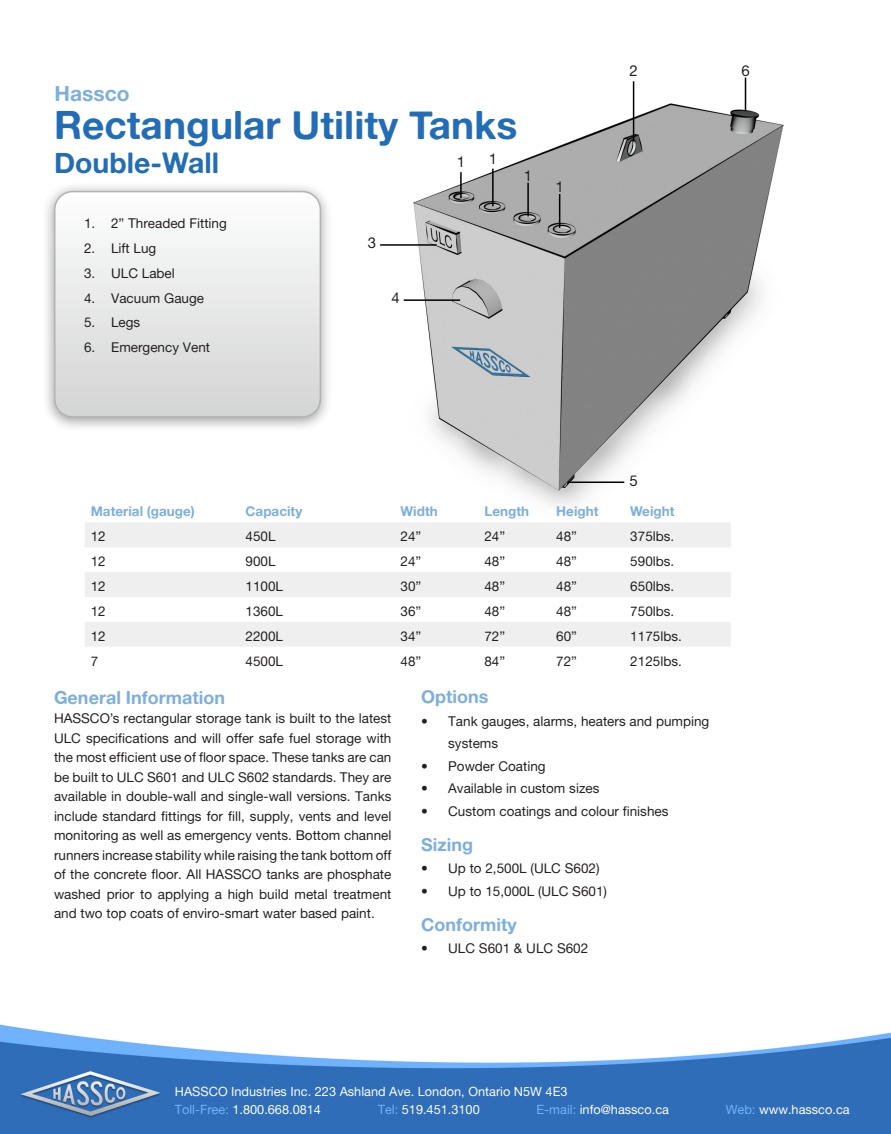
<style>
.page{position:relative;width:891px;height:1134px;background:#fff}
.page>*{position:absolute;margin:0;border:0;box-sizing:border-box;transform-origin:0 0}
.Tank_Name{font:39px "Alte Haas Grotesk Bold";color:#226db6}
.Tank_Name-2{font:28.5px "Alte Haas Grotesk Bold";color:#226db6}
._14pt_Light_Blue_Hea{font:21px "Alte Haas Grotesk Bold";color:#7cafde}
.General_Info_Header{font:18px "Alte Haas Grotesk Bold";color:#7cafde}
.t1{font:15px "Alte Haas Grotesk";color:#231f20}
.t2{font:13.5px/19.5px "Alte Haas Grotesk";color:#231f20;text-align:justify}
.Spec_Table_Header{font:13.5px "Alte Haas Grotesk Bold";color:#7cafde}
.t3{font:12.75px/18px "Alte Haas Grotesk";color:#fff}
.s1{color:#71b2fb}
</style>
<div class="page">
<img style="left:0;top:77px;width:891px;height:1057px">
<img style="left:338px;top:80px;width:478px;height:442px">
<div style="left:42px;top:182px;width:291px;height:250px;background:#231f20;opacity:.45"></div>
<svg style="left:55px;top:192px;width:265px;height:225px"></svg>
<div style="left:54px;top:191px;width:267px;height:227px;border:2px solid #b4b2b2;border-radius:18px"></div>
<svg style="left:85px;top:522px;width:646px;height:125px;fill:#eeefee"></svg>
<hr style="left:460px;top:172px;width:2px;height:26px;background:#000">
<hr style="left:492px;top:169px;width:2px;height:37px;background:#000">
<hr style="left:559px;top:194px;width:1px;height:34px;background:#000">
<hr style="left:527px;top:183px;width:2px;height:34px;background:#000">
<hr style="left:745px;top:78px;width:1px;height:33px;background:#000">
<hr style="left:380px;top:244px;width:57px;height:2px;background:#000">
<hr style="left:404px;top:299px;width:56px;height:2px;background:#000">
<hr style="left:568px;top:482px;width:56px;height:1px;background:#000">
<hr style="left:633px;top:81px;width:1px;height:60px;background:#000">
<p class="_14pt_Light_Blue_Hea" style="left:55px;top:81px;width:77px">Hassco</p>
<p class="Tank_Name" style="left:54px;top:100px;width:465px">Rectangular Utility Tanks</p>
<p class="Tank_Name-2" style="left:54px;top:145px;width:167px">Double-Wall</p>
<p class="t1" style="left:457px;top:153px;width:10px">1</p>
<p class="t1" style="left:489px;top:149px;width:10px">1</p>
<p class="t1" style="left:524px;top:166px;width:10px">1</p>
<p class="t2" style="left:84px;top:214px;width:144px">1. 2” Threaded Fitting</p>
<p class="t2" style="left:84px;top:238px;width:74px">2. Lift Lug</p>
<p class="t2" style="left:84px;top:263px;width:92px">3. ULC Label</p>
<p class="t2" style="left:84px;top:288px;width:122px">4. Vacuum Gauge</p>
<p class="t2" style="left:84px;top:313px;width:58px">5. Legs</p>
<p class="t2" style="left:84px;top:337px;width:128px">6. Emergency Vent</p>
<p class="t1" style="left:368px;top:234px;width:10px">3</p>
<p class="t1" style="left:391px;top:289px;width:10px">4</p>
<p class="t1" style="left:555px;top:178px;width:10px">1</p>
<p class="t1" style="left:629px;top:61px;width:10px">2</p>
<p class="t1" style="left:741px;top:61px;width:10px">6</p>
<p class="t1" style="left:629px;top:471px;width:10px">5</p>
<p class="Spec_Table_Header" style="left:91px;top:503px;width:106px">Material (gauge)</p>
<p class="Spec_Table_Header" style="left:246px;top:503px;width:58px">Capacity</p>
<p class="Spec_Table_Header" style="left:401px;top:503px;width:39px">Width</p>
<p class="Spec_Table_Header" style="left:484px;top:503px;width:46px">Length</p>
<p class="Spec_Table_Header" style="left:556px;top:503px;width:44px">Height</p>
<p class="Spec_Table_Header" style="left:630px;top:503px;width:46px">Weight</p>
<p class="t2" style="left:91px;top:527px;width:17px">12</p>
<p class="t2" style="left:246px;top:527px;width:32px">450L</p>
<p class="t2" style="left:401px;top:527px;width:22px">24”</p>
<p class="t2" style="left:484px;top:527px;width:22px">24”</p>
<p class="t2" style="left:556px;top:527px;width:22px">48”</p>
<p class="t2" style="left:630px;top:527px;width:46px">375lbs.</p>
<p class="t2" style="left:91px;top:551px;width:17px">12</p>
<p class="t2" style="left:246px;top:551px;width:32px">900L</p>
<p class="t2" style="left:401px;top:551px;width:22px">24”</p>
<p class="t2" style="left:484px;top:551px;width:22px">48”</p>
<p class="t2" style="left:556px;top:551px;width:22px">48”</p>
<p class="t2" style="left:630px;top:551px;width:46px">590lbs.</p>
<p class="t2" style="left:91px;top:576px;width:17px">12</p>
<p class="t2" style="left:246px;top:576px;width:39px">1100L</p>
<p class="t2" style="left:401px;top:576px;width:22px">30”</p>
<p class="t2" style="left:484px;top:576px;width:22px">48”</p>
<p class="t2" style="left:556px;top:576px;width:22px">48”</p>
<p class="t2" style="left:630px;top:576px;width:46px">650lbs.</p>
<p class="t2" style="left:91px;top:601px;width:17px">12</p>
<p class="t2" style="left:246px;top:601px;width:39px">1360L</p>
<p class="t2" style="left:401px;top:601px;width:22px">36”</p>
<p class="t2" style="left:484px;top:601px;width:22px">48”</p>
<p class="t2" style="left:556px;top:601px;width:22px">48”</p>
<p class="t2" style="left:630px;top:601px;width:46px">750lbs.</p>
<p class="t2" style="left:91px;top:626px;width:17px">12</p>
<p class="t2" style="left:246px;top:626px;width:39px">2200L</p>
<p class="t2" style="left:401px;top:626px;width:22px">34”</p>
<p class="t2" style="left:484px;top:626px;width:22px">72”</p>
<p class="t2" style="left:556px;top:626px;width:22px">60”</p>
<p class="t2" style="left:630px;top:626px;width:53px">1175lbs.</p>
<p class="t2" style="left:91px;top:651px;width:9px">7</p>
<p class="t2" style="left:246px;top:651px;width:39px">4500L</p>
<p class="t2" style="left:401px;top:651px;width:22px">48”</p>
<p class="t2" style="left:484px;top:651px;width:22px">84”</p>
<p class="t2" style="left:556px;top:651px;width:22px">72”</p>
<p class="t2" style="left:630px;top:651px;width:53px">2125lbs.</p>
<p class="General_Info_Header" style="left:54px;top:686px;width:173px">General Information</p>
<p class="t2" style="left:54px;top:709px;width:339px">HASSCO’s rectangular storage tank is built to the latest ULC specifications and will offer safe fuel storage with the most efficient use of floor space. These tanks are can be built to ULC S601 and ULC S602 standards. They are available in double-wall and single-wall versions. Tanks include standard fittings for fill, supply, vents and level monitoring as well as emergency vents. Bottom channel runners increase stability while raising the tank bottom off of the concrete floor. All HASSCO tanks are phosphate washed prior to applying a high build metal treatment and two top coats of enviro-smart water based paint.</p>
<p class="General_Info_Header" style="left:421px;top:685px;width:69px">Options</p>
<p class="t2" style="left:448px;top:709px;width:263px;line-height:22.5px;text-indent:-27px">• Tank gauges, alarms, heaters and pumping systems</p>
<p class="t2" style="left:421px;top:756px;width:126px">• Powder Coating</p>
<p class="t2" style="left:421px;top:778px;width:180px">• Available in custom sizes</p>
<p class="t2" style="left:421px;top:801px;width:249px">• Custom coatings and colour finishes</p>
<p class="General_Info_Header" style="left:421px;top:833px;width:53px">Sizing</p>
<p class="t2" style="left:421px;top:858px;width:180px">• Up to 2,500L (ULC S602)</p>
<p class="t2" style="left:421px;top:881px;width:187px">• Up to 15,000L (ULC S601)</p>
<p class="General_Info_Header" style="left:421px;top:913px;width:97px">Conformity</p>
<p class="t2" style="left:421px;top:939px;width:169px">• ULC S601 &amp; ULC S602</p>
<p class="t3" style="left:175px;top:1082px;width:394px">HASSCO Industries Inc. 223 Ashland Ave. London, Ontario N5W 4E3<br><span class="s1">Toll-Free:</span> 1.800.668.0814</p>
<p class="t3" style="left:378px;top:1100px;width:104px"><span class="s1">Tel:</span> 519.451.3100</p>
<p class="t3" style="left:537px;top:1100px;width:134px"><span class="s1">E-mail:</span> info@hassco.ca</p>
<p class="t3" style="left:726px;top:1100px;width:125px"><span class="s1">Web:</span> www.hassco.ca</p>
</div>
